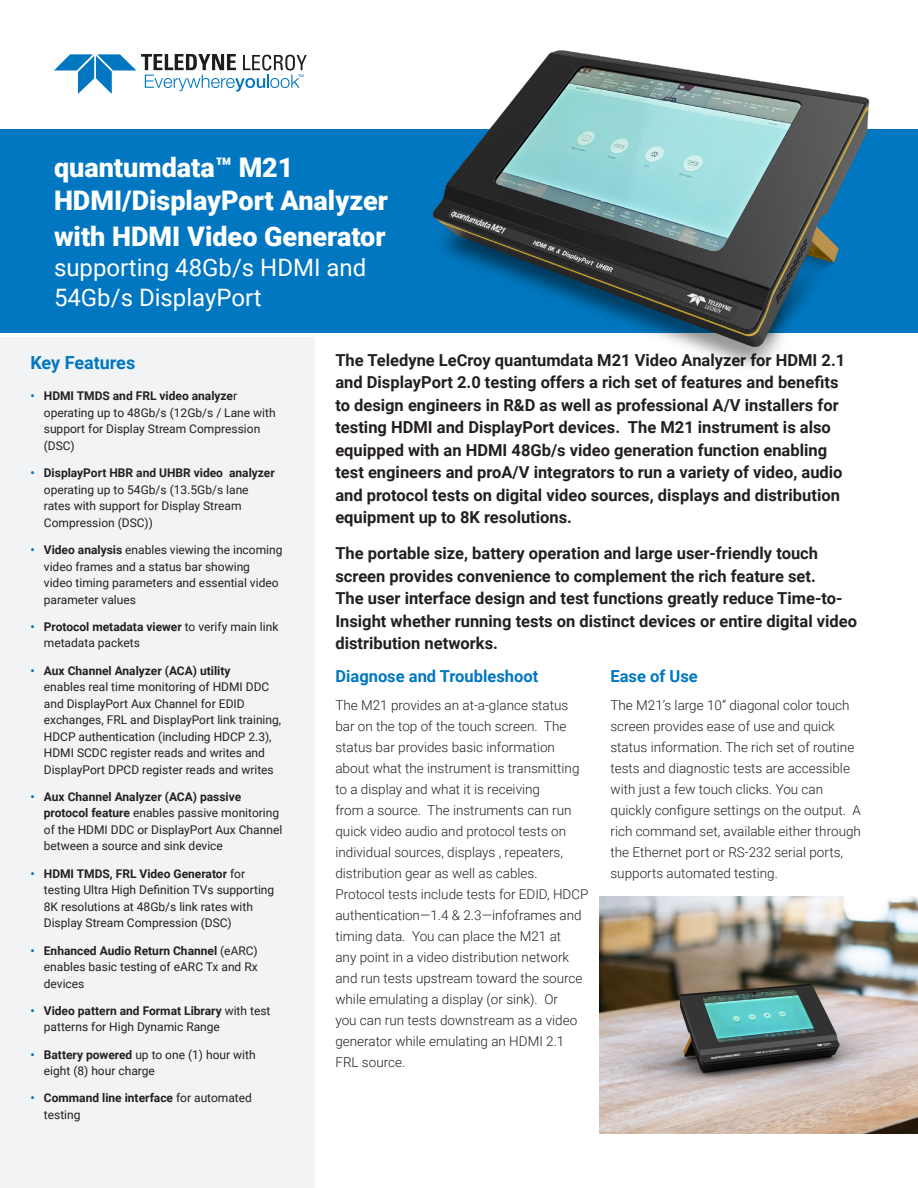
<style>
.page{position:relative;width:918px;height:1188px;background:#fff}
.page>*{position:absolute;margin:0;border:0;box-sizing:border-box;transform-origin:0 0}
.t1{font:900 27px "Roboto";color:#fff}
.t2{font:24px/30px "Roboto";color:#fff}
.t3{font:700 18px "Roboto";color:#0077c0}
.t4{font:700 16.5px/22.5px "Roboto";color:#231f20}
.t5{font:700 16.5px "Roboto";color:#0077c0}
.t6{font:300 13.5px/21px "Roboto";color:#231f20}
.t7{font:12px/16.5px "Roboto";color:#231f20}
.t8{font:700 12px/16.5px "Roboto";color:#231f20}
.s1{font-weight:700;color:#0077c0}
.s2{font-weight:700}
.s3{color:#0077c0}
.s4{font-weight:400}
</style>
<div class="page">
<div style="left:0;top:130px;width:918px;height:203px;background:#0077c0"></div>
<div style="left:0;top:337px;width:315px;height:851px;background:#f2f3f4"></div>
<svg style="left:54px;top:54px;width:253px;height:40px"></svg>
<img style="left:416px;top:50px;width:474px;height:317px">
<img style="left:600px;top:896px;width:318px;height:238px">
<p class="t1" style="left:54px;top:148px;width:241px">quantumdata™ M21</p>
<p class="t1" style="left:54px;top:181px;width:335px">HDMI/DisplayPort Analyzer</p>
<p class="t1" style="left:54px;top:217px;width:333px">with HDMI Video Generator</p>
<p class="t2" style="left:54px;top:251px;width:314px">supporting 48Gb/s HDMI and<br>54Gb/s DisplayPort</p>
<p class="t3" style="left:30px;top:350px;width:106px">Key Features</p>
<p class="t7" style="left:44px;top:387px;width:233px;text-indent:-14px"><span class="s1">•</span> <span class="s2">HDMI TMDS and FRL video analyze</span>r operating up to 48Gb/s (12Gb/s / Lane with support for Display Stream Compression (DSC)</p>
<p class="t7" style="left:44px;top:464px;width:232px;text-indent:-14px"><span class="s1">•</span> <span class="s2">DisplayPort HBR and UHBR video analyzer </span>operating up to 54Gb/s (13.5Gb/s lane rates with support for Display Stream Compression (DSC))</p>
<p class="t7" style="left:44px;top:541px;width:240px;text-indent:-14px"><span class="s1">•</span> <span class="s2">Video analysis</span> enables viewing the incoming video frames and a status bar showing<br>video timing parameters and essential video parameter values</p>
<p class="t7" style="left:44px;top:618px;width:236px;text-indent:-14px"><span class="s1">•</span> <span class="s2">Protocol metadata viewer</span> to verify main link metadata packets</p>
<p class="t7" style="left:44px;top:662px;width:239px;text-indent:-14px"><span class="s1">•</span> <span class="s2">Aux Channel Analyzer (ACA) utility<br></span>enables real time monitoring of HDMI DDC and DisplayPort Aux Channel for EDID exchanges, FRL and DisplayPort link training, HDCP authentication (including HDCP 2.3), HDMI SCDC register reads and writes and DisplayPort DPCD register reads and writes</p>
<p class="t7" style="left:44px;top:788px;width:240px;text-indent:-14px"><span class="s1">•</span> <span class="s2">Aux Channel Analyzer (ACA) passive protocol feature</span> enables passive monitoring of the HDMI DDC or DisplayPort Aux Channel between a source and sink device</p>
<p class="t7" style="left:44px;top:865px;width:232px;text-indent:-14px"><span class="s1">•</span> <span class="s2">HDMI TMDS, FRL Video Generator</span> for testing Ultra High Definition TVs supporting 8K resolutions at 48Gb/s link rates with Display Stream Compression (DSC)</p>
<p class="t7" style="left:44px;top:942px;width:215px;text-align:justify;text-indent:-14px"><span class="s1">•</span> <span class="s2">Enhanced Audio Return Channel</span> (eARC) enables basic testing of eARC Tx and Rx devices</p>
<p class="t7" style="left:44px;top:1002px;width:228px;text-indent:-14px"><span class="s1">•</span> <span class="s2">Video pattern and Format Library</span> with test patterns for High Dynamic Range</p>
<p class="t7" style="left:44px;top:1046px;width:213px;text-indent:-14px"><span class="s1">•</span> <span class="s2">Battery powered</span> up to one (1) hour with eight (8) hour charge</p>
<p class="t8" style="left:44px;top:1089px;width:210px;text-indent:-14px"><span class="s3">•</span> Command line interface <span class="s4">for automated testing</span></p>
<p class="t4" style="left:335px;top:348px;width:511px">The Teledyne LeCroy quantumdata M21 Video Analyzer for HDMI 2.1 and DisplayPort 2.0 testing offers a rich set of features and benefits to design engineers in R&amp;D as well as professional A/V installers for testing HDMI and DisplayPort devices. The M21 instrument is also equipped with an HDMI 48Gb/s video generation function enabling test engineers and proA/V integrators to run a variety of video, audio and protocol tests on digital video sources, displays and distribution equipment up to 8K resolutions.</p>
<p class="t4" style="left:335px;top:541px;width:523px">The portable size, battery operation and large user-friendly touch screen provides convenience to complement the rich feature set.<br>The user interface design and test functions greatly reduce Time-to-Insight whether running tests on distinct devices or entire digital video distribution networks.</p>
<p class="t5" style="left:335px;top:665px;width:204px">Diagnose and Troubleshoot</p>
<p class="t6" style="left:335px;top:694px;width:255px">The M21 provides an at-a-glance status bar on the top of the touch screen. The status bar provides basic information about what the instrument is transmitting to a display and what it is receiving<br>from a source. The instruments can run quick video audio and protocol tests on individual sources, displays , repeaters, distribution gear as well as cables.<br>Protocol tests include tests for EDID, HDCP authentication—1.4 &amp; 2.3—infoframes and timing data. You can place the M21 at<br>any point in a video distribution network and run tests upstream toward the source while emulating a display (or sink). Or<br>you can run tests downstream as a video generator while emulating an HDMI 2.1<br>FRL source.</p>
<p class="t5" style="left:610px;top:665px;width:89px">Ease of Use</p>
<p class="t6" style="left:610px;top:694px;width:252px">The M21’s large 10” diagonal color touch screen provides ease of use and quick status information. The rich set of routine tests and diagnostic tests are accessible with just a few touch clicks. You can quickly configure settings on the output. A rich command set, available either through the Ethernet port or RS-232 serial ports, supports automated testing.</p>
</div>
